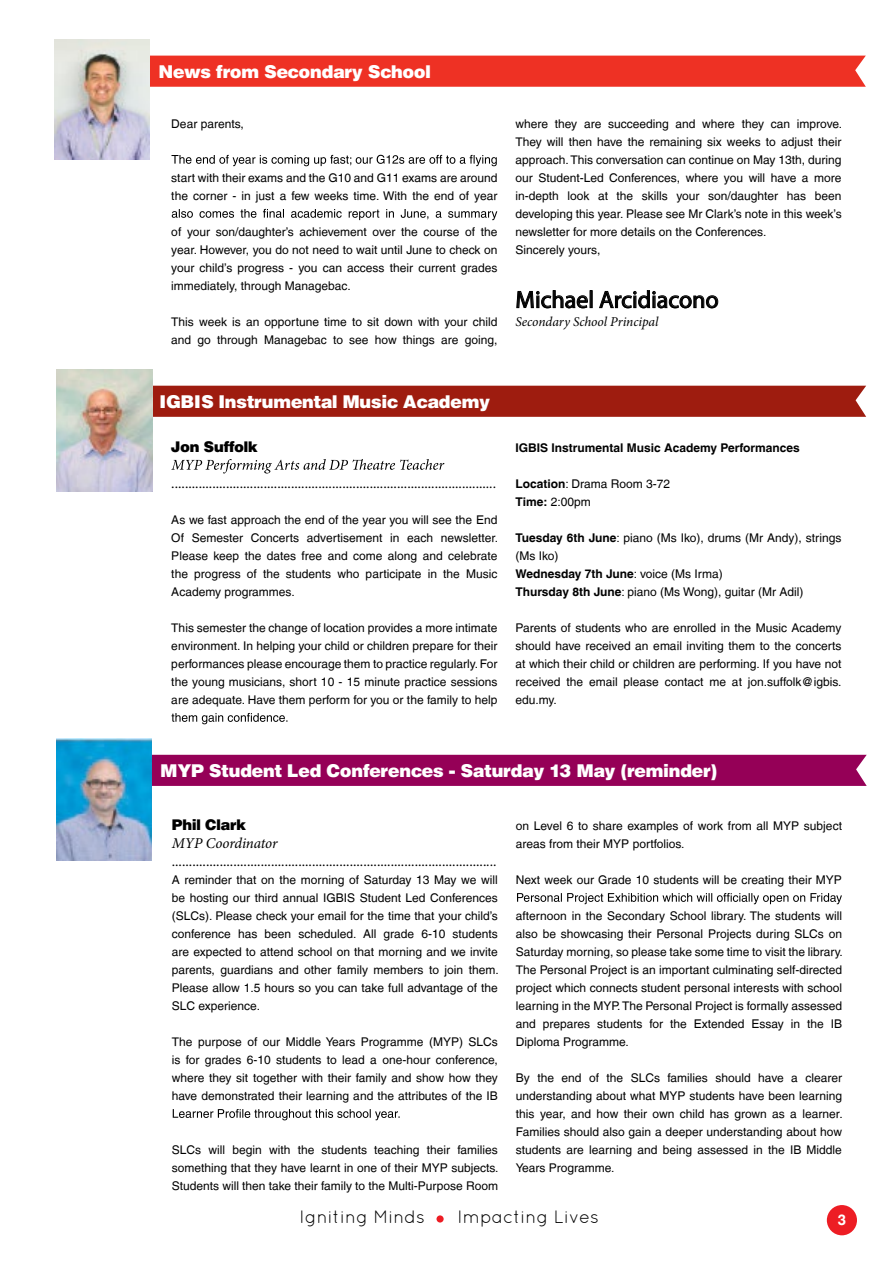
<style>
.page{position:relative;width:893px;height:1263px;background:#fff}
.page>*{position:absolute;margin:0;border:0;box-sizing:border-box;transform-origin:0 0}
.t1{font:24px "Myriad Pro";color:#000}
.t2{font:900 18px "Helvetica BQ";color:#fff}
.t3{font:18px "Quicksand";color:#000}
.t4{font:15px/18px "Minion Pro";color:#000}
.t5{font:900 15px "Helvetica BQ";color:#000}
.t6{font:700 15px "Helvetica LT";color:#fff}
.t7{font:italic 13.5px "Minion Pro";letter-spacing:-.005em;color:#000}
.t8{font:12px/18px "Helvetica LT";color:#000;text-align:justify}
.t9{font:700 12px "Helvetica LT";color:#000}
.s1{font-style:italic}
.s2{font-weight:700}
</style>
<div class="page">
<div style="left:436px;top:1215px;width:8px;height:7px;background:#ed1d24;border-radius:50%"></div>
<div style="left:827px;top:1205px;width:30px;height:30px;background:#ed1d24;border-radius:50%"></div>
<div style="left:150px;top:56px;width:716px;height:31px;background:#ee3124"></div>
<svg style="left:171px;top:155px;width:326px;height:11px"></svg>
<svg style="left:172px;top:209px;width:325px;height:11px"></svg>
<svg style="left:516px;top:290px;width:76px;height:19px"></svg>
<svg style="left:599px;top:290px;width:119px;height:19px"></svg>
<img style="left:54px;top:40px;width:96px;height:120px">
<svg style="left:171px;top:459px;width:273px;height:14px"></svg>
<svg style="left:171px;top:713px;width:116px;height:11px"></svg>
<div style="left:153px;top:386px;width:713px;height:31px;background:#9e1c0f"></div>
<img style="left:56px;top:370px;width:97px;height:121px">
<svg style="left:173px;top:1109px;width:227px;height:11px"></svg>
<svg style="left:517px;top:893px;width:325px;height:11px"></svg>
<div style="left:151px;top:755px;width:716px;height:31px;background:#950057"></div>
<img style="left:57px;top:739px;width:94px;height:121px">
<h2 class="t2" style="left:159px;top:61px;width:273px">News from Secondary School</h2>
<p class="t8" style="left:171px;top:114px;width:74px">Dear parents,</p>
<p class="t8" style="left:171px;top:168px;width:328px">start with their exams and the G10 and G11 exams are around the corner - in just a few weeks time. With the end of year</p>
<p class="t8" style="left:171px;top:222px;width:328px">of your son/daughter’s achievement over the course of the year. However, you do not need to wait until June to check on your child’s progress - you can access their current grades immediately, through Managebac.</p>
<p class="t8" style="left:171px;top:312px;width:328px">This week is an opportune time to sit down with your child and go through Managebac to see how things are going,</p>
<p class="t8" style="left:515px;top:114px;width:328px;text-align:left">where they are succeeding and where they can improve.<br>They will then have the remaining six weeks to adjust their approach.This conversation can continue on May 13th, during our Student-Led Conferences, where you will have a more in-depth look at the skills your son/daughter has been developing this year. Please see Mr Clark’s note in this week’s newsletter for more details on the Conferences.<br>Sincerely yours,</p>
<h1 class="t1" style="left:515px;top:285px;width:205px">Michael Arcidiacono</h1>
<p class="t7" style="left:515px;top:312px;width:144px">Secondary School Principal</p>
<h2 class="t2" style="left:160px;top:391px;width:332px">IGBIS Instrumental Music Academy</h2>
<p class="t5" style="left:171px;top:437px;width:88px">Jon Suffolk</p>
<p class="t4" style="left:171px;top:474px;width:327px">............................................................................................<span class="s1">...</span></p>
<p class="t8" style="left:171px;top:510px;width:328px">As we fast approach the end of the year you will see the End Of Semester Concerts advertisement in each newsletter.<br>Please keep the dates free and come along and celebrate the progress of the students who participate in the Music Academy programmes.</p>
<p class="t8" style="left:171px;top:618px;width:328px">This semester the change of location provides a more intimate environment. In helping your child or children prepare for their performances please encourage them to practice regularly.For the young musicians, short 10 - 15 minute practice sessions are adequate. Have them perform for you or the family to help</p>
<p class="t9" style="left:515px;top:440px;width:286px">IGBIS Instrumental Music Academy Performances</p>
<p class="t8" style="left:515px;top:474px;width:156px"><span class="s2">Location</span>: Drama Room 3-72<br><span class="s2">Time:</span> 2:00pm</p>
<p class="t8" style="left:515px;top:528px;width:327px;text-align:left"><span class="s2">Tuesday 6th June</span>: piano (Ms Iko), drums (Mr Andy), strings (Ms Iko)<br><span class="s2">Wednesday 7th June</span>: voice (Ms Irma)<br><span class="s2">Thursday 8th June</span>: piano (Ms Wong), guitar (Mr Adil)</p>
<p class="t8" style="left:515px;top:618px;width:328px">Parents of students who are enrolled in the Music Academy should have received an email inviting them to the concerts at which their child or children are performing. If you have not received the email please contact me at jon.suffolk@igbis. edu.my.</p>
<h2 class="t2" style="left:160px;top:760px;width:558px">MYP Student Led Conferences - Saturday 13 May (reminder)</h2>
<p class="t5" style="left:172px;top:815px;width:76px">Phil Clark</p>
<p class="t4" style="left:172px;top:834px;width:327px"><span class="s1">MYP Coordinator </span>............................................................................................<span class="s1">...</span></p>
<p class="t8" style="left:172px;top:870px;width:328px">A reminder that on the morning of Saturday 13 May we will be hosting our third annual IGBIS Student Led Conferences (SLCs). Please check your email for the time that your child’s conference has been scheduled. All grade 6-10 students are expected to attend school on that morning and we invite parents, guardians and other family members to join them.<br>Please allow 1.5 hours so you can take full advantage of the SLC experience.</p>
<p class="t8" style="left:172px;top:1032px;width:328px">The purpose of our Middle Years Programme (MYP) SLCs is for grades 6-10 students to lead a one-hour conference, where they sit together with their family and show how they have demonstrated their learning and the attributes of the IB</p>
<p class="t8" style="left:172px;top:1140px;width:328px">SLCs will begin with the students teaching their families something that they have learnt in one of their MYP subjects.<br>Students will then take their family to the Multi-Purpose Room</p>
<p class="t8" style="left:516px;top:816px;width:328px">on Level 6 to share examples of work from all MYP subject areas from their MYP portfolios.</p>
<p class="t8" style="left:516px;top:870px;width:328px">Next week our Grade 10 students will be creating their MYP</p>
<p class="t8" style="left:516px;top:906px;width:328px">afternoon in the Secondary School library. The students will also be showcasing their Personal Projects during SLCs on Saturday morning, so please take some time to visit the library.<br>The Personal Project is an important culminating self-directed project which connects student personal interests with school learning in the MYP.The Personal Project is formally assessed and prepares students for the Extended Essay in the IB Diploma Programme.</p>
<p class="t8" style="left:516px;top:1068px;width:328px">By the end of the SLCs families should have a clearer understanding about what MYP students have been learning this year, and how their own child has grown as a learner.<br>Families should also gain a deeper understanding about how students are learning and being assessed in the IB Middle Years Programme.</p>
<h2 class="t3" style="left:299px;top:1206px;width:127px">Igniting Minds</h2>
<h2 class="t3" style="left:457px;top:1206px;width:143px">Impacting Lives</h2>
<p class="t6" style="left:838px;top:1211px;width:10px">3</p>
</div>
